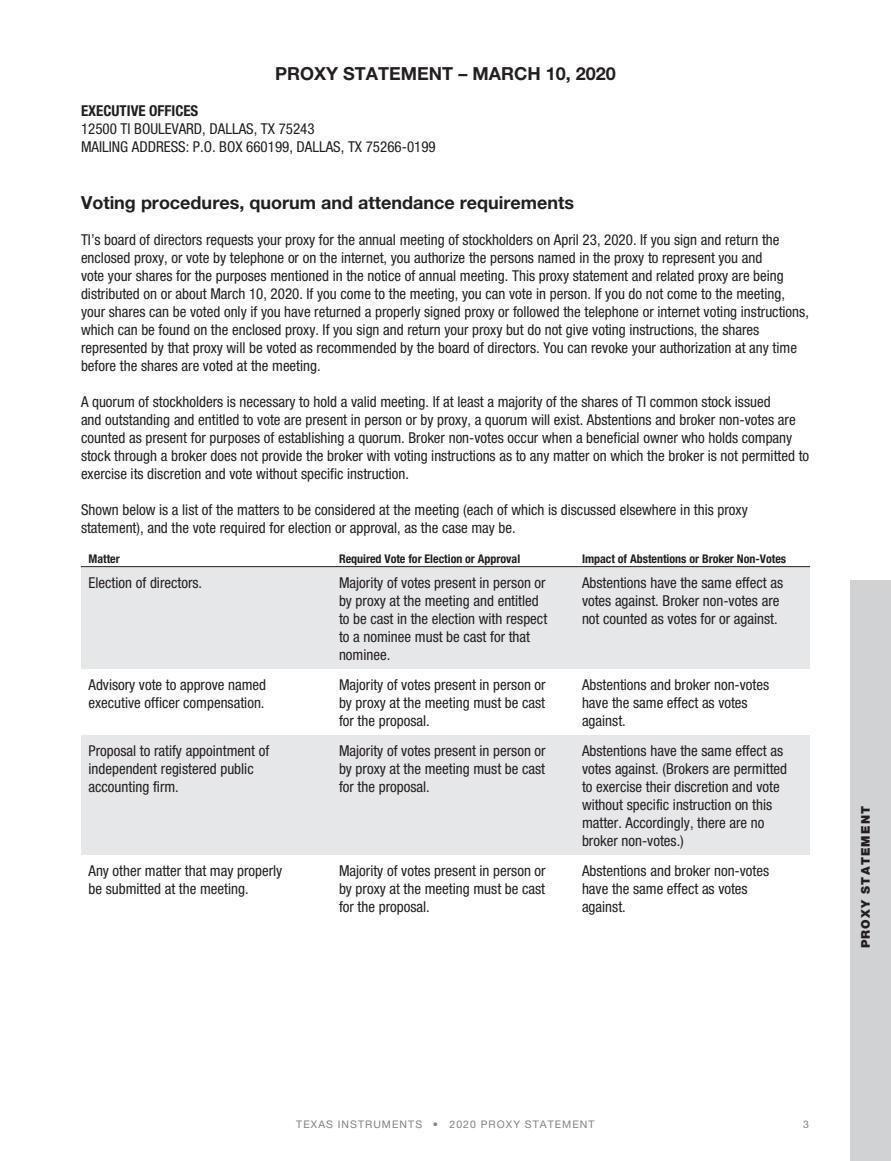
<style>
.page{position:relative;width:891px;height:1161px;background:#fff}
.page>*{position:absolute;margin:0;border:0;box-sizing:border-box;transform-origin:0 0}
.t1{font:700 18px "Helvetica Neue";color:#231f20}
.t2{font:condensed 15px/18px "Helvetica Neue";color:#231f20}
.t3{font:700 condensed 15px "Helvetica Neue";color:#231f20}
.t4{font:700 condensed 12px "Helvetica Neue";color:#231f20}
.t5{font:900 12px "Helvetica Neue";letter-spacing:.1em;color:#231f20}
.t6{font:10.5px "Helvetica Neue";letter-spacing:.1em;color:#808285}
</style>
<div class="page">
<div style="left:850px;top:580px;width:41px;height:581px;background:#d1d2d4"></div>
<div style="left:81px;top:567px;width:729px;height:102px;background:#e6e7e9"></div>
<div style="left:81px;top:735px;width:729px;height:120px;background:#e6e7e9"></div>
<hr style="left:81px;top:566px;width:729px;height:1px;background:#231f20">
<p class="t1" style="left:275px;top:67px;width:342px">PROXY STATEMENT – MARCH 10, 2020</p>
<p class="t3" style="left:81px;top:105px;width:119px">EXECUTIVE OFFICES</p>
<p class="t2" style="left:81px;top:120px;width:356px">12500 TI BOULEVARD, DALLAS, TX 75243<br>MAILING ADDRESS: P.O. BOX 660199, DALLAS, TX 75266-0199</p>
<p class="t1" style="left:81px;top:196px;width:495px">Voting procedures, quorum and attendance requirements</p>
<p class="t2" style="left:81px;top:231px;width:729px">TI’s board of directors requests your proxy for the annual meeting of stockholders on April 23, 2020. If you sign and return the enclosed proxy, or vote by telephone or on the internet, you authorize the persons named in the proxy to represent you and<br>vote your shares for the purposes mentioned in the notice of annual meeting. This proxy statement and related proxy are being distributed on or about March 10, 2020. If you come to the meeting, you can vote in person. If you do not come to the meeting, your shares can be voted only if you have returned a properly signed proxy or followed the telephone or internet voting instructions, which can be found on the enclosed proxy. If you sign and return your proxy but do not give voting instructions, the shares represented by that proxy will be voted as recommended by the board of directors. You can revoke your authorization at any time before the shares are voted at the meeting.</p>
<p class="t2" style="left:81px;top:393px;width:730px">A quorum of stockholders is necessary to hold a valid meeting. If at least a majority of the shares of TI common stock issued<br>and outstanding and entitled to vote are present in person or by proxy, a quorum will exist. Abstentions and broker non-votes are counted as present for purposes of establishing a quorum. Broker non-votes occur when a beneficial owner who holds company stock through a broker does not provide the broker with voting instructions as to any matter on which the broker is not permitted to exercise its discretion and vote without specific instruction.</p>
<p class="t2" style="left:81px;top:501px;width:668px">Shown below is a list of the matters to be considered at the meeting (each of which is discussed elsewhere in this proxy statement), and the vote required for election or approval, as the case may be.</p>
<p class="t4" style="left:88px;top:554px;width:33px">Matter</p>
<p class="t4" style="left:339px;top:554px;width:183px">Required Vote for Election or Approval</p>
<p class="t4" style="left:582px;top:554px;width:206px">Impact of Abstentions or Broker Non-Votes</p>
<p class="t2" style="left:88px;top:575px;width:115px">Election of directors.</p>
<p class="t2" style="left:339px;top:575px;width:210px">Majority of votes present in person or by proxy at the meeting and entitled to be cast in the election with respect to a nominee must be cast for that nominee.</p>
<p class="t2" style="left:582px;top:575px;width:203px">Abstentions have the same effect as votes against. Broker non-votes are not counted as votes for or against.</p>
<p class="t2" style="left:88px;top:677px;width:179px">Advisory vote to approve named executive officer compensation.</p>
<p class="t2" style="left:339px;top:677px;width:208px;text-align:justify">Majority of votes present in person or by proxy at the meeting must be cast for the proposal.</p>
<p class="t2" style="left:582px;top:677px;width:189px">Abstentions and broker non-votes have the same effect as votes against.</p>
<p class="t2" style="left:88px;top:743px;width:182px">Proposal to ratify appointment of independent registered public accounting firm.</p>
<p class="t2" style="left:339px;top:743px;width:208px;text-align:justify">Majority of votes present in person or by proxy at the meeting must be cast for the proposal.</p>
<p class="t2" style="left:582px;top:743px;width:207px">Abstentions have the same effect as votes against. (Brokers are permitted to exercise their discretion and vote without specific instruction on this matter. Accordingly, there are no broker non-votes.)</p>
<p class="t2" style="left:88px;top:863px;width:195px">Any other matter that may properly be submitted at the meeting.</p>
<p class="t2" style="left:339px;top:863px;width:208px;text-align:justify">Majority of votes present in person or by proxy at the meeting must be cast for the proposal.</p>
<p class="t2" style="left:582px;top:863px;width:189px">Abstentions and broker non-votes have the same effect as votes against.</p>
<p class="t5" style="left:861px;top:948px;width:144px;rotate:-90deg">PROXY STATEMENT</p>
<p class="t6" style="left:296px;top:1121px;width:300px">TEXAS INSTRUMENTS • 2020 PROXY STATEMENT</p>
<p class="t6" style="left:803px;top:1121px;width:7px">3</p>
</div>
